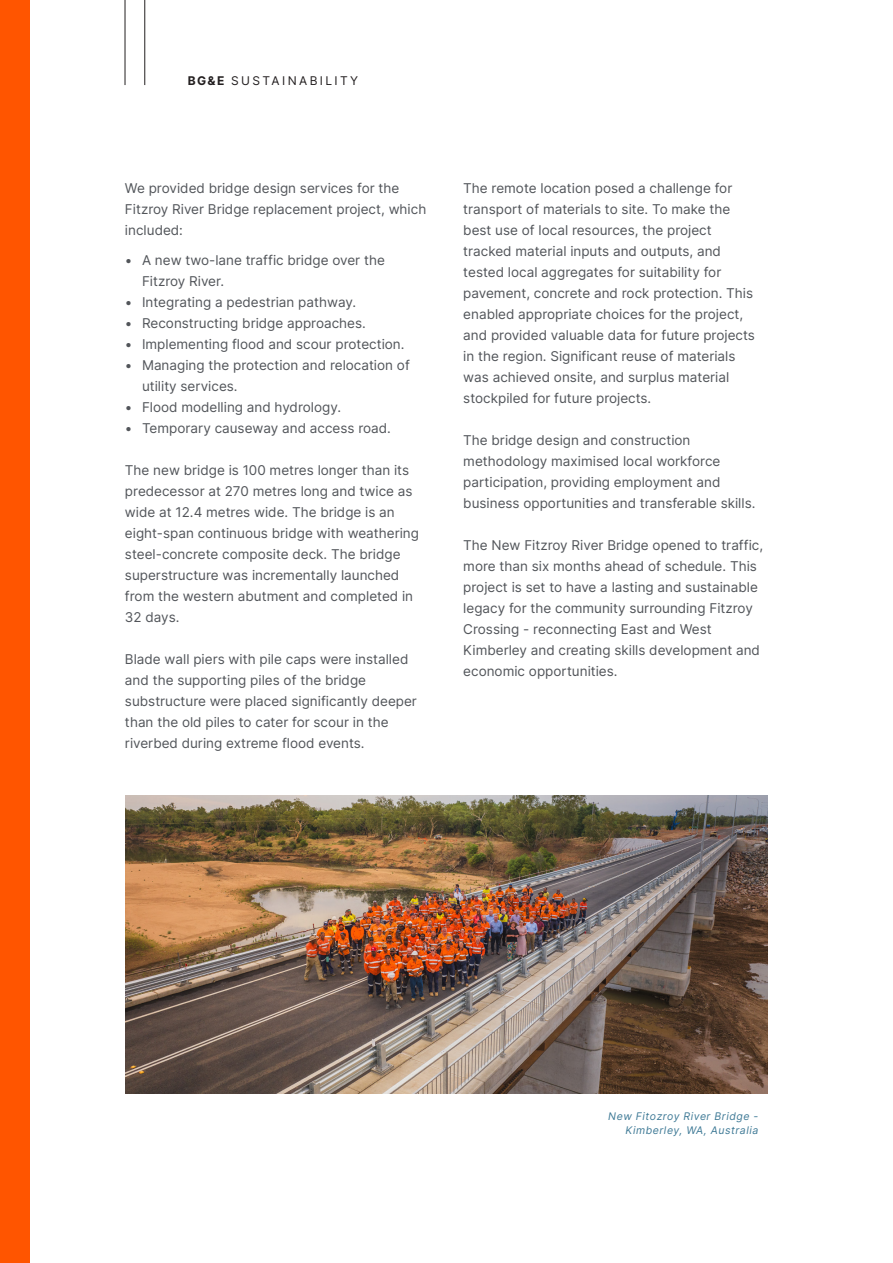
<style>
.page{position:relative;width:893px;height:1263px;background:#fff}
.page>*{position:absolute;margin:0;border:0;box-sizing:border-box;transform-origin:0 0}
.Body_Text_BG_E{font:13.5px/21px "Inter";color:#52555a}
.t1{font:12px "Inter";letter-spacing:.2em;color:#231f20}
.t2{font:10.5px "Inter";letter-spacing:.05em;color:#3f7a96}
</style>
<div class="page">
<img style="left:125px;top:795px;width:643px;height:298px">
<hr style="left:125px;top:0;width:1px;height:85px;background:#231f20">
<div style="left:0;top:0;width:30px;height:1263px;background:#f50"></div>
<hr style="left:144px;top:0;width:1px;height:85px;background:#231f20">
<p class="t1" style="left:188px;top:72px;width:172px">BG&amp;E SUSTAINABILITY</p>
<p class="Body_Text_BG_E" style="left:125px;top:177px;width:303px">We provided bridge design services for the<br>Fitzroy River Bridge replacement project, which included:</p>
<p class="Body_Text_BG_E" style="left:142px;top:249px;width:244px;text-indent:-17px">• A new two-lane traffic bridge over the<br>Fitzroy River.</p>
<p class="Body_Text_BG_E" style="left:125px;top:291px;width:233px">• Integrating a pedestrian pathway.</p>
<p class="Body_Text_BG_E" style="left:125px;top:312px;width:242px">• Reconstructing bridge approaches.</p>
<p class="Body_Text_BG_E" style="left:125px;top:333px;width:281px">• Implementing flood and scour protection.</p>
<p class="Body_Text_BG_E" style="left:142px;top:354px;width:269px;text-indent:-17px">• Managing the protection and relocation of utility services.</p>
<p class="Body_Text_BG_E" style="left:125px;top:396px;width:218px">• Flood modelling and hydrology.</p>
<p class="Body_Text_BG_E" style="left:125px;top:417px;width:267px">• Temporary causeway and access road.</p>
<p class="Body_Text_BG_E" style="left:125px;top:459px;width:296px">The new bridge is 100 metres longer than its predecessor at 270 metres long and twice as wide at 12.4 metres wide. The bridge is an eight-span continuous bridge with weathering steel-concrete composite deck. The bridge superstructure was incrementally launched from the western abutment and completed in 32 days.</p>
<p class="Body_Text_BG_E" style="left:125px;top:648px;width:293px">Blade wall piers with pile caps were installed and the supporting piles of the bridge substructure were placed significantly deeper than the old piles to cater for scour in the riverbed during extreme flood events.</p>
<p class="Body_Text_BG_E" style="left:463px;top:177px;width:293px">The remote location posed a challenge for transport of materials to site. To make the best use of local resources, the project tracked material inputs and outputs, and tested local aggregates for suitability for pavement, concrete and rock protection. This enabled appropriate choices for the project, and provided valuable data for future projects in the region. Significant reuse of materials was achieved onsite, and surplus material stockpiled for future projects.</p>
<p class="Body_Text_BG_E" style="left:463px;top:429px;width:294px">The bridge design and construction methodology maximised local workforce participation, providing employment and business opportunities and transferable skills.</p>
<p class="Body_Text_BG_E" style="left:463px;top:534px;width:301px">The New Fitzroy River Bridge opened to traffic, more than six months ahead of schedule. This project is set to have a lasting and sustainable legacy for the community surrounding Fitzroy Crossing - reconnecting East and West Kimberley and creating skills development and economic opportunities.</p>
<p class="t2" style="left:608px;top:1109px;width:152px">New Fitozroy River Bridge -</p>
<p class="t2" style="left:625px;top:1122px;width:134px">Kimberley, WA, Australia</p>
</div>
